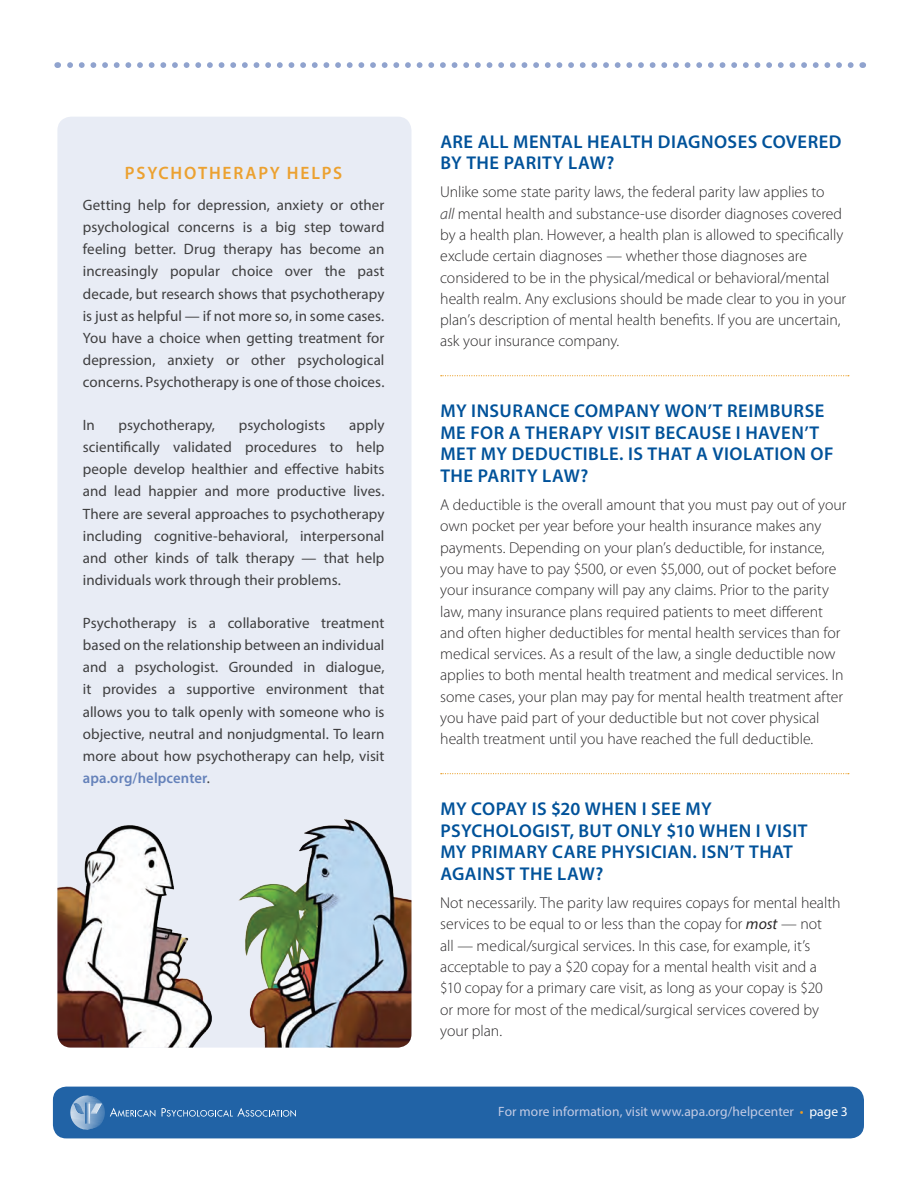
<style>
.page{position:relative;width:918px;height:1188px;background:#fff}
.page>*{position:absolute;margin:0;border:0;box-sizing:border-box;transform-origin:0 0}
.t1{font:600 18.6px/21.8px "Myriad Pro";letter-spacing:.025em;color:#01529a}
.t2{font:600 18px "Myriad Pro";letter-spacing:.1em;color:#eca130}
.t3{font:300 15.75px/21.3px "Myriad Pro";letter-spacing:-.005em;color:#2b292a}
.t4{font:15px/22.2px "Myriad Pro";letter-spacing:.005em;color:#3e3e3f;text-align:justify}
.t5{font:13.5px "Myriad Pro";letter-spacing:.005em;color:#c3cbe4}
.s1{font-weight:600;color:#6582ba}
.s2{font-style:italic}
.s3{font-weight:400;font-style:italic}
.s4{color:#ea9c24}
.s5{color:#fff}
</style>
<div class="page">
<div style="left:57px;top:117px;width:354px;height:931px;background:#e8ecf5;border-radius:14px"></div>
<img style="left:57px;top:819px;width:354px;height:229px">
<svg style="left:441px;top:375px;width:408px;height:1px"></svg>
<svg style="left:441px;top:773px;width:408px;height:1px"></svg>
<div style="left:53px;top:1087px;width:811px;height:51px;background:#2163a6;border-radius:14px"></div>
<svg style="left:162px;top:1108px;width:134px;height:9px"></svg>
<svg style="left:70px;top:1095px;width:85px;height:35px"></svg>
<svg style="left:57px;top:62px;width:794px;height:6px"></svg>
<p class="t2" style="left:125px;top:161px;width:219px">PSYCHOTHERAPY HELPS</p>
<p class="t4" style="left:83px;top:193px;width:303px">Getting help for depression, anxiety or other psychological concerns is a big step toward feeling better. Drug therapy has become an increasingly popular choice over the past decade, but research shows that psychotherapy is just as helpful — if not more so, in some cases.<br>You have a choice when getting treatment for depression, anxiety or other psychological concerns. Psychotherapy is one of those choices.</p>
<p class="t4" style="left:83px;top:414px;width:13px">In</p>
<p class="t4" style="left:119px;top:414px;width:98px">psychotherapy,</p>
<p class="t4" style="left:239px;top:414px;width:88px">psychologists</p>
<p class="t4" style="left:83px;top:414px;width:303px;text-indent:266px">apply scientifically validated procedures to help people develop healthier and effective habits and lead happier and more productive lives.<br>There are several approaches to psychotherapy including cognitive-behavioral, interpersonal and other kinds of talk therapy — that help individuals work through their problems.</p>
<p class="t4" style="left:83px;top:611px;width:303px">Psychotherapy is a collaborative treatment based on the relationship between an individual and a psychologist. Grounded in dialogue, it provides a supportive environment that allows you to talk openly with someone who is objective, neutral and nonjudgmental. To learn more about how psychotherapy can help, visit <span class="s1">APA.ORG/HELPCENTER</span>.</p>
<p class="t1" style="left:440px;top:130px;width:403px">ARE ALL MENTAL HEALTH DIAGNOSES COVERED<br>BY THE PARITY LAW?</p>
<p class="t3" style="left:440px;top:181px;width:408px">Unlike some state parity laws, the federal parity law applies to<br><span class="s2">all</span> mental health and substance-use disorder diagnoses covered by a health plan. However, a health plan is allowed to specifically exclude certain diagnoses — whether those diagnoses are considered to be in the physical/medical or behavioral/mental health realm. Any exclusions should be made clear to you in your plan’s description of mental health benefits. If you are uncertain, ask your insurance company.</p>
<p class="t1" style="left:440px;top:399px;width:395px">MY INSURANCE COMPANY WON’T REIMBURSE ME FOR A THERAPY VISIT BECAUSE I HAVEN’T MET MY DEDUCTIBLE. IS THAT A VIOLATION OF THE PARITY LAW?</p>
<p class="t3" style="left:440px;top:494px;width:408px">A deductible is the overall amount that you must pay out of your own pocket per year before your health insurance makes any payments. Depending on your plan’s deductible, for instance, you may have to pay $500, or even $5,000, out of pocket before your insurance company will pay any claims. Prior to the parity law, many insurance plans required patients to meet different and often higher deductibles for mental health services than for medical services. As a result of the law, a single deductible now applies to both mental health treatment and medical services. In some cases, your plan may pay for mental health treatment after you have paid part of your deductible but not cover physical health treatment until you have reached the full deductible.</p>
<p class="t1" style="left:440px;top:797px;width:369px">MY COPAY IS $20 WHEN I SEE MY<br>PSYCHOLOGIST, BUT ONLY $10 WHEN I VISIT<br>MY PRIMARY CARE PHYSICIAN. ISN’T THAT<br>AGAINST THE LAW?</p>
<p class="t3" style="left:440px;top:892px;width:402px">Not necessarily. The parity law requires copays for mental health services to be equal to or less than the copay for <span class="s3">most</span> — not<br>all — medical/surgical services. In this case, for example, it’s acceptable to pay a $20 copay for a mental health visit and a $10 copay for a primary care visit, as long as your copay is $20<br>or more for most of the medical/surgical services covered by your plan.</p>
<p class="t5" style="left:498px;top:1103px;width:351px">For more information, visit www.apa.org/helpcenter <span class="s4">•</span> <span class="s5">page 3</span></p>
</div>
